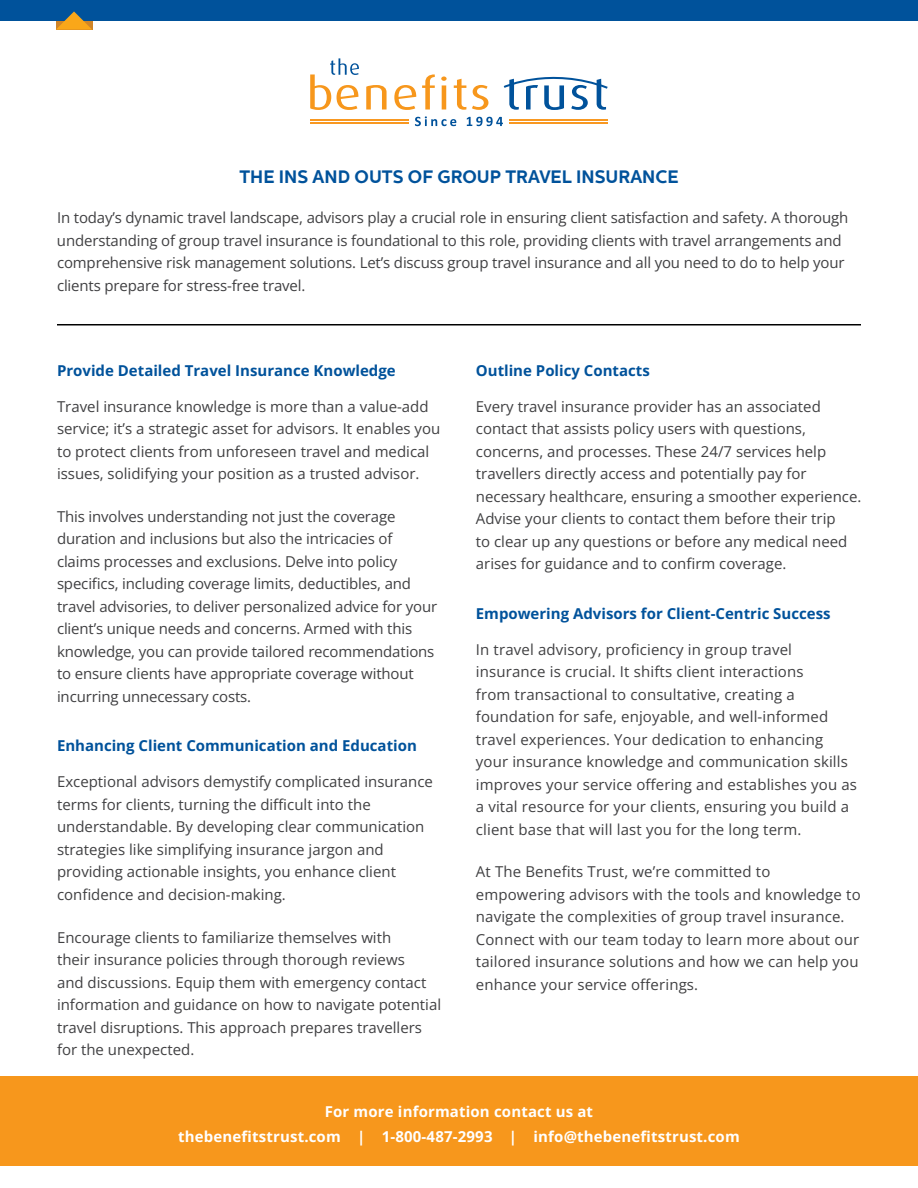
<style>
.page{position:relative;width:918px;height:1188px;background:#fff}
.page>*{position:absolute;margin:0;border:0;box-sizing:border-box;transform-origin:0 0}
.t1{font:700 18px "Centrale Sans";color:#00529b}
.t2{font:15px/22.5px "Open Sans";color:#404042}
.t3{font:700 15px "Open Sans";color:#00529b}
.t4{font:700 15px "Open Sans";letter-spacing:.01em;color:#fff}
</style>
<div class="page">
<div style="left:0;top:0;width:918px;height:21px;background:#00529b"></div>
<svg style="left:56px;top:11px;width:36px;height:19px"></svg>
<svg style="left:366px;top:85px;width:21px;height:25px"></svg>
<svg style="left:394px;top:85px;width:22px;height:25px"></svg>
<svg style="left:422px;top:74px;width:13px;height:36px"></svg>
<svg style="left:441px;top:76px;width:6px;height:34px"></svg>
<svg style="left:454px;top:79px;width:12px;height:31px"></svg>
<svg style="left:472px;top:85px;width:16px;height:25px"></svg>
<svg style="left:503px;top:76px;width:105px;height:34px"></svg>
<svg style="left:310px;top:58px;width:49px;height:52px"></svg>
<hr style="left:509px;top:120px;width:99px;height:1px;background:#f89821">
<hr style="left:509px;top:122px;width:99px;height:2px;background:#f89821">
<svg style="left:415px;top:116px;width:41px;height:10px"></svg>
<svg style="left:467px;top:117px;width:36px;height:9px"></svg>
<hr style="left:310px;top:120px;width:99px;height:1px;background:#f89821">
<hr style="left:310px;top:122px;width:99px;height:2px;background:#f89821">
<div style="left:0;top:1077px;width:918px;height:89px;background:#f7971c"></div>
<hr style="left:57px;top:324px;width:804px;height:1px;background:#000">
<p class="t1" style="left:239px;top:170px;width:441px">THE INS AND OUTS OF GROUP TRAVEL INSURANCE</p>
<p class="t2" style="left:57px;top:208px;width:793px">In today’s dynamic travel landscape, advisors play a crucial role in ensuring client satisfaction and safety. A thorough understanding of group travel insurance is foundational to this role, providing clients with travel arrangements and comprehensive risk management solutions. Let’s discuss group travel insurance and all you need to do to help your clients prepare for stress-free travel.</p>
<p class="t3" style="left:57px;top:364px;width:340px">Provide Detailed Travel Insurance Knowledge</p>
<p class="t2" style="left:57px;top:396px;width:385px">Travel insurance knowledge is more than a value-add service; it’s a strategic asset for advisors. It enables you to protect clients from unforeseen travel and medical issues, solidifying your position as a trusted advisor.</p>
<p class="t2" style="left:57px;top:507px;width:382px">This involves understanding not just the coverage duration and inclusions but also the intricacies of claims processes and exclusions. Delve into policy specifics, including coverage limits, deductibles, and travel advisories, to deliver personalized advice for your client’s unique needs and concerns. Armed with this knowledge, you can provide tailored recommendations to ensure clients have appropriate coverage without incurring unnecessary costs.</p>
<p class="t3" style="left:57px;top:740px;width:361px">Enhancing Client Communication and Education</p>
<p class="t2" style="left:57px;top:772px;width:378px">Exceptional advisors demystify complicated insurance terms for clients, turning the difÏcult into the understandable. By developing clear communication strategies like simplifying insurance jargon and providing actionable insights, you enhance client confidence and decision-making.</p>
<p class="t2" style="left:57px;top:927px;width:386px">Encourage clients to familiarize themselves with<br>their insurance policies through thorough reviews<br>and discussions. Equip them with emergency contact information and guidance on how to navigate potential travel disruptions. This approach prepares travellers for the unexpected.</p>
<p class="t3" style="left:476px;top:364px;width:176px">Outline Policy Contacts</p>
<p class="t2" style="left:476px;top:396px;width:387px">Every travel insurance provider has an associated contact that assists policy users with questions, concerns, and processes. These 24/7 services help travellers directly access and potentially pay for necessary healthcare, ensuring a smoother experience.<br>Advise your clients to contact them before their trip<br>to clear up any questions or before any medical need arises for guidance and to confirm coverage.</p>
<p class="t3" style="left:476px;top:607px;width:356px">Empowering Advisors for Client-Centric Success</p>
<p class="t2" style="left:476px;top:638px;width:383px">In travel advisory, proficiency in group travel insurance is crucial. It shifts client interactions<br>from transactional to consultative, creating a foundation for safe, enjoyable, and well-informed travel experiences. Your dedication to enhancing your insurance knowledge and communication skills improves your service offering and establishes you as a vital resource for your clients, ensuring you build a client base that will last you for the long term.</p>
<p class="t2" style="left:476px;top:860px;width:386px">At The Benefits Trust, we’re committed to empowering advisors with the tools and knowledge to navigate the complexities of group travel insurance.<br>Connect with our team today to learn more about our tailored insurance solutions and how we can help you enhance your service offerings.</p>
<p class="t4" style="left:325px;top:1105px;width:270px">For more information contact us at</p>
<p class="t4" style="left:178px;top:1126px;width:563px">thebenefitstrust.com | 1-800-487-2993 | info@thebenefitstrust.com</p>
</div>
